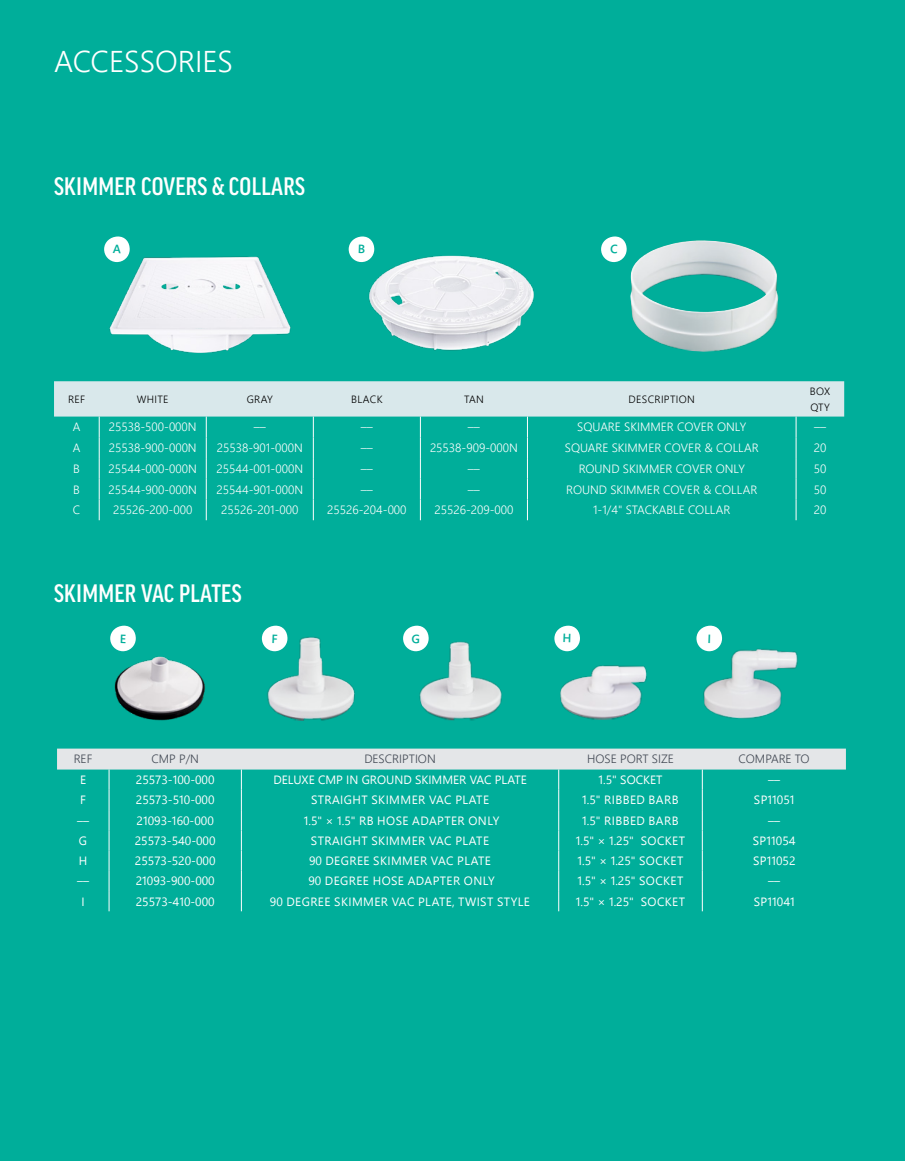
<style>
.page{position:relative;width:905px;height:1161px;background:#fff}
.page>*{position:absolute;margin:0;border:0;box-sizing:border-box;transform-origin:0 0}
.t1{font:300 30px "Segoe UI";color:#fff}
.t2{font:500 condensed 27px "Good Headline Pro";letter-spacing:.01em;color:#fff}
.t3{font:300 12px "Segoe UI";color:#fff}
.t4{font:12px "Segoe UI";letter-spacing:.035em;color:#fff}
.t5{font:12px "Segoe UI";color:#fff}
.t6{font:300 12px "Segoe UI";color:#404752}
.t7{font:300 10.5px/15.8px "Segoe UI";letter-spacing:.03em;color:#000}
</style>
<div class="page">
<div style="left:0;top:0;width:904px;height:1161px;background:#00ae9a"></div>
<img style="left:630px;top:240px;width:148px;height:112px">
<div style="left:348px;top:236px;width:26px;height:26px;background:#fff;border-radius:50%"></div>
<div style="left:104px;top:236px;width:26px;height:26px;background:#fff;border-radius:50%"></div>
<div style="left:601px;top:236px;width:26px;height:26px;background:#fff;border-radius:50%"></div>
<svg style="left:57px;top:749px;width:788px;height:162px"></svg>
<img style="left:114px;top:656px;width:91px;height:65px">
<div style="left:110px;top:625px;width:26px;height:26px;background:#fff;border-radius:50%"></div>
<img style="left:262px;top:637px;width:93px;height:84px">
<div style="left:262px;top:625px;width:26px;height:26px;background:#fff;border-radius:50%"></div>
<img style="left:414px;top:641px;width:88px;height:80px">
<div style="left:403px;top:625px;width:26px;height:26px;background:#fff;border-radius:50%"></div>
<img style="left:560px;top:665px;width:87px;height:55px">
<div style="left:554px;top:625px;width:26px;height:26px;background:#fff;border-radius:50%"></div>
<img style="left:697px;top:642px;width:101px;height:77px">
<div style="left:696px;top:625px;width:26px;height:26px;background:#fff;border-radius:50%"></div>
<svg style="left:54px;top:381px;width:790px;height:139px"></svg>
<img style="left:104px;top:246px;width:187px;height:107px">
<img style="left:361px;top:248px;width:173px;height:103px">
<svg style="left:113px;top:246px;width:8px;height:8px"></svg>
<svg style="left:361px;top:248px;width:4px;height:6px"></svg>
<h1 class="t1" style="left:54px;top:39px;width:180px">ACCESSORIES</h1>
<h2 class="t2" style="left:54px;top:174px;width:252px">SKIMMER COVERS &amp; COLLARS</h2>
<p class="t7" style="left:68px;top:391px;width:19px">REF</p>
<p class="t7" style="left:137px;top:391px;width:33px">WHITE</p>
<p class="t7" style="left:247px;top:391px;width:27px">GRAY</p>
<p class="t7" style="left:351px;top:391px;width:33px">BLACK</p>
<p class="t7" style="left:464px;top:391px;width:21px">TAN</p>
<p class="t7" style="left:628px;top:391px;width:68px">DESCRIPTION</p>
<p class="t7" style="left:809px;top:383px;width:22px">BOX<br>QTY</p>
<p class="t3" style="left:73px;top:418px;width:9px">A</p>
<p class="t3" style="left:109px;top:418px;width:89px">25538-500-000N</p>
<p class="t3" style="left:254px;top:418px;width:13px">––</p>
<p class="t3" style="left:361px;top:418px;width:13px">––</p>
<p class="t3" style="left:468px;top:418px;width:13px">––</p>
<p class="t3" style="left:577px;top:418px;width:170px">SQUARE SKIMMER COVER ONLY</p>
<p class="t3" style="left:814px;top:418px;width:13px">––</p>
<p class="t3" style="left:73px;top:439px;width:9px">A</p>
<p class="t3" style="left:109px;top:439px;width:89px">25538-900-000N</p>
<p class="t3" style="left:217px;top:439px;width:88px">25538-901-000N</p>
<p class="t3" style="left:361px;top:439px;width:13px">––</p>
<p class="t3" style="left:430px;top:439px;width:89px">25538-909-000N</p>
<p class="t3" style="left:565px;top:439px;width:195px">SQUARE SKIMMER COVER &amp; COLLAR</p>
<p class="t3" style="left:813px;top:439px;width:14px">20</p>
<p class="t3" style="left:73px;top:459px;width:8px">B</p>
<p class="t3" style="left:108px;top:459px;width:90px">25544-000-000N</p>
<p class="t3" style="left:216px;top:459px;width:88px">25544-001-000N</p>
<p class="t3" style="left:361px;top:459px;width:13px">––</p>
<p class="t3" style="left:468px;top:459px;width:13px">––</p>
<p class="t3" style="left:578px;top:459px;width:168px">ROUND SKIMMER COVER ONLY</p>
<p class="t3" style="left:813px;top:459px;width:14px">50</p>
<p class="t3" style="left:73px;top:480px;width:8px">B</p>
<p class="t3" style="left:109px;top:480px;width:90px">25544-900-000N</p>
<p class="t3" style="left:216px;top:480px;width:88px">25544-901-000N</p>
<p class="t3" style="left:361px;top:480px;width:13px">––</p>
<p class="t3" style="left:468px;top:480px;width:13px">––</p>
<p class="t3" style="left:566px;top:480px;width:193px">ROUND SKIMMER COVER &amp; COLLAR</p>
<p class="t3" style="left:813px;top:480px;width:14px">50</p>
<p class="t3" style="left:73px;top:501px;width:9px">C</p>
<p class="t3" style="left:113px;top:501px;width:81px">25526-200-000</p>
<p class="t3" style="left:221px;top:501px;width:79px">25526-201-000</p>
<p class="t3" style="left:327px;top:501px;width:81px">25526-204-000</p>
<p class="t3" style="left:434px;top:501px;width:81px">25526-209-000</p>
<p class="t3" style="left:593px;top:501px;width:139px">1-1/4" STACKABLE COLLAR</p>
<p class="t3" style="left:813px;top:501px;width:14px">20</p>
<h2 class="t2" style="left:54px;top:581px;width:189px">SKIMMER VAC PLATES</h2>
<p class="t6" style="left:74px;top:750px;width:20px">REF</p>
<p class="t6" style="left:151px;top:750px;width:49px">CMP P/N</p>
<p class="t6" style="left:364px;top:750px;width:73px">DESCRIPTION</p>
<p class="t6" style="left:587px;top:750px;width:88px">HOSE PORT SIZE</p>
<p class="t6" style="left:738px;top:750px;width:73px">COMPARE TO</p>
<p class="t4" style="left:80px;top:771px;width:8px">E</p>
<p class="t5" style="left:136px;top:771px;width:80px">25573-100-000</p>
<p class="t5" style="left:273px;top:771px;width:255px">DELUXE CMP IN GROUND SKIMMER VAC PLATE</p>
<p class="t4" style="left:598px;top:771px;width:65px">1.5" SOCKET</p>
<p class="t4" style="left:768px;top:771px;width:13px">––</p>
<p class="t4" style="left:80px;top:791px;width:7px">F</p>
<p class="t5" style="left:136px;top:791px;width:80px">25573-510-000</p>
<p class="t4" style="left:311px;top:791px;width:179px">STRAIGHT SKIMMER VAC PLATE</p>
<p class="t4" style="left:582px;top:791px;width:98px">1.5" RIBBED BARB</p>
<p class="t4" style="left:753px;top:791px;width:42px">SP11051</p>
<p class="t4" style="left:77px;top:811px;width:13px">––</p>
<p class="t5" style="left:137px;top:811px;width:79px">21093-160-000</p>
<p class="t4" style="left:304px;top:811px;width:197px">1.5" × 1.5" RB HOSE ADAPTER ONLY</p>
<p class="t4" style="left:582px;top:811px;width:98px">1.5" RIBBED BARB</p>
<p class="t4" style="left:768px;top:811px;width:13px">––</p>
<p class="t4" style="left:79px;top:831px;width:10px">G</p>
<p class="t5" style="left:135px;top:831px;width:82px">25573-540-000</p>
<p class="t4" style="left:311px;top:831px;width:179px">STRAIGHT SKIMMER VAC PLATE</p>
<p class="t4" style="left:575px;top:831px;width:111px">1.5" × 1.25" SOCKET</p>
<p class="t4" style="left:752px;top:831px;width:44px">SP11054</p>
<p class="t4" style="left:79px;top:852px;width:10px">H</p>
<p class="t5" style="left:135px;top:852px;width:82px">25573-520-000</p>
<p class="t4" style="left:309px;top:852px;width:183px">90 DEGREE SKIMMER VAC PLATE</p>
<p class="t4" style="left:577px;top:852px;width:107px">1.5" × 1.25" SOCKET</p>
<p class="t4" style="left:753px;top:852px;width:44px">SP11052</p>
<p class="t4" style="left:77px;top:872px;width:13px">––</p>
<p class="t5" style="left:136px;top:872px;width:80px">21093-900-000</p>
<p class="t4" style="left:308px;top:872px;width:188px">90 DEGREE HOSE ADAPTER ONLY</p>
<p class="t4" style="left:577px;top:872px;width:107px">1.5" × 1.25" SOCKET</p>
<p class="t4" style="left:768px;top:872px;width:13px">––</p>
<p class="t4" style="left:81px;top:892px;width:5px">I</p>
<p class="t5" style="left:136px;top:892px;width:80px">25573-410-000</p>
<p class="t4" style="left:270px;top:892px;width:261px">90 DEGREE SKIMMER VAC PLATE, TWIST STYLE</p>
<p class="t4" style="left:575px;top:892px;width:111px">1.5" × 1.25" SOCKET</p>
<p class="t4" style="left:753px;top:892px;width:42px">SP11041</p>
</div>
